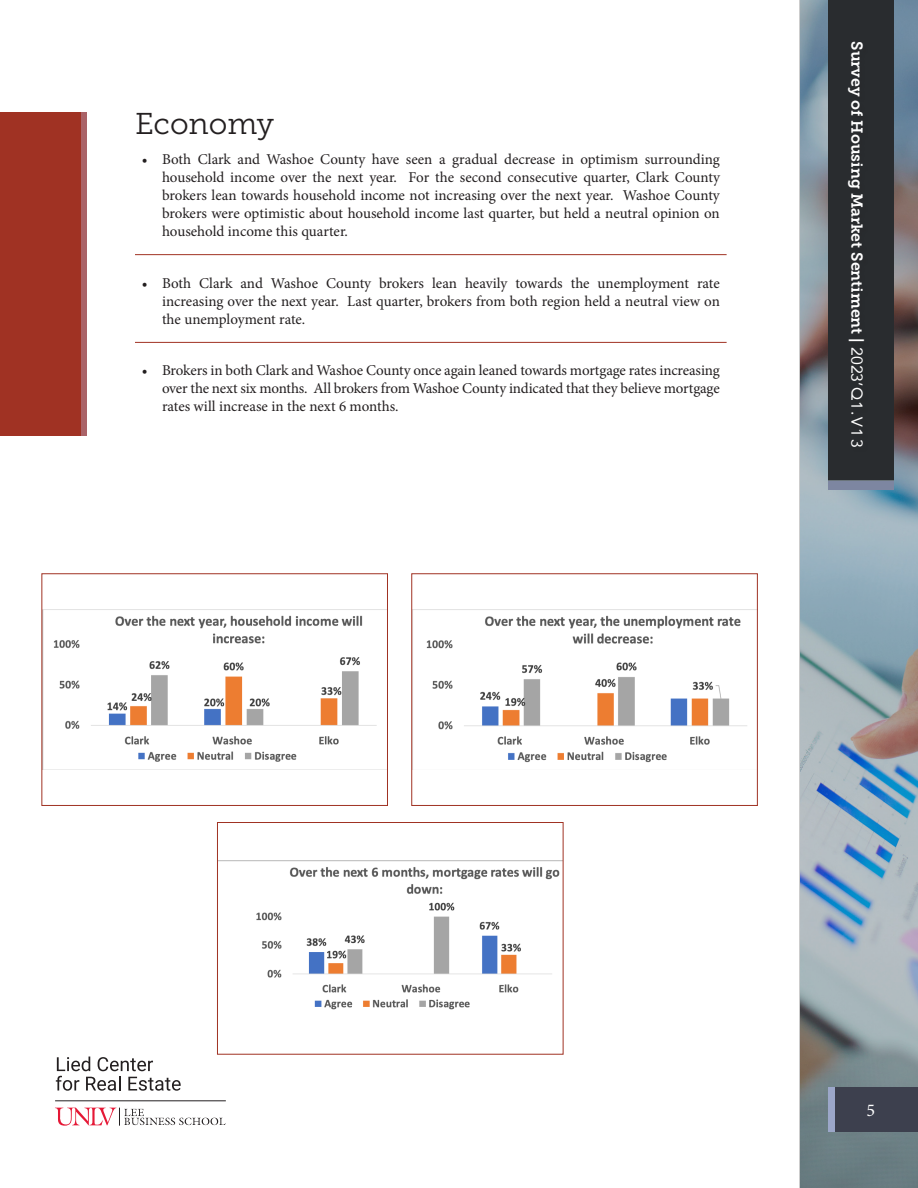
<style>
.page{position:relative;width:918px;height:1188px;background:#fff}
.page>*{position:absolute;margin:0;border:0;box-sizing:border-box;transform-origin:0 0}
.Headline{font:30px "Museo Slab 300";letter-spacing:-.005em;color:#231f20}
.t1{font:18px "Minion Pro";color:#fff}
.t2{font:15.75px "Museo Slab 700";color:#fff}
.t3{font:15px/18px "Minion Pro";letter-spacing:-.005em;color:#231f20;text-align:justify}
.s1{font-family:"Avenir"}
</style>
<div class="page">
<svg style="left:800px;top:0;width:118px;height:1188px;background:#8fa0ab"></svg>
<div style="left:828px;top:0;width:66px;height:479px;background:#292c2f"></div>
<svg style="left:55px;top:1108px;width:171px;height:18px"></svg>
<hr style="left:55px;top:1101px;width:171px;height:1px;background:#231f20">
<svg style="left:56px;top:1057px;width:125px;height:34px"></svg>
<div style="left:829px;top:1088px;width:89px;height:44px;background:#9ca7c9"></div>
<div style="left:835px;top:1088px;width:83px;height:44px;background:#3d404e"></div>
<div style="left:39px;top:112px;width:48px;height:324px;background:linear-gradient(to bottom,#aa6368,#aa6368)"></div>
<div style="left:0;top:112px;width:80px;height:324px;background:#a03223"></div>
<svg style="left:41px;top:573px;width:347px;height:233px"></svg>
<svg style="left:411px;top:573px;width:347px;height:233px"></svg>
<svg style="left:217px;top:822px;width:347px;height:233px"></svg>
<hr style="left:135px;top:254px;width:592px;height:1px;background:#a03223">
<hr style="left:135px;top:342px;width:592px;height:1px;background:#a03223">
<h1 class="Headline" style="left:135px;top:108px;width:141px">Economy</h1>
<p class="t3" style="left:162px;top:150px;width:559px;text-indent:-20px">• Both Clark and Washoe County have seen a gradual decrease in optimism surrounding household income over the next year. For the second consecutive quarter, Clark County brokers lean towards household income not increasing over the next year. Washoe County brokers were optimistic about household income last quarter, but held a neutral opinion on household income this quarter.</p>
<p class="t3" style="left:162px;top:274px;width:559px;text-indent:-20px">• Both Clark and Washoe County brokers lean heavily towards the unemployment rate increasing over the next year. Last quarter, brokers from both region held a neutral view on the unemployment rate.</p>
<p class="t3" style="left:162px;top:362px;width:559px;text-indent:-20px">• Brokers in both Clark and Washoe County once again leaned towards mortgage rates increasing over the next six months. All brokers from Washoe County indicated that they believe mortgage rates will increase in the next 6 months.</p>
<p class="t2" style="left:866px;top:41px;width:407px;rotate:90deg">Survey of Housing Market Sentiment | <span class="s1">2023’Q1.V13</span></p>
<p class="t1" style="left:866px;top:1098px;width:10px">5</p>
</div>
